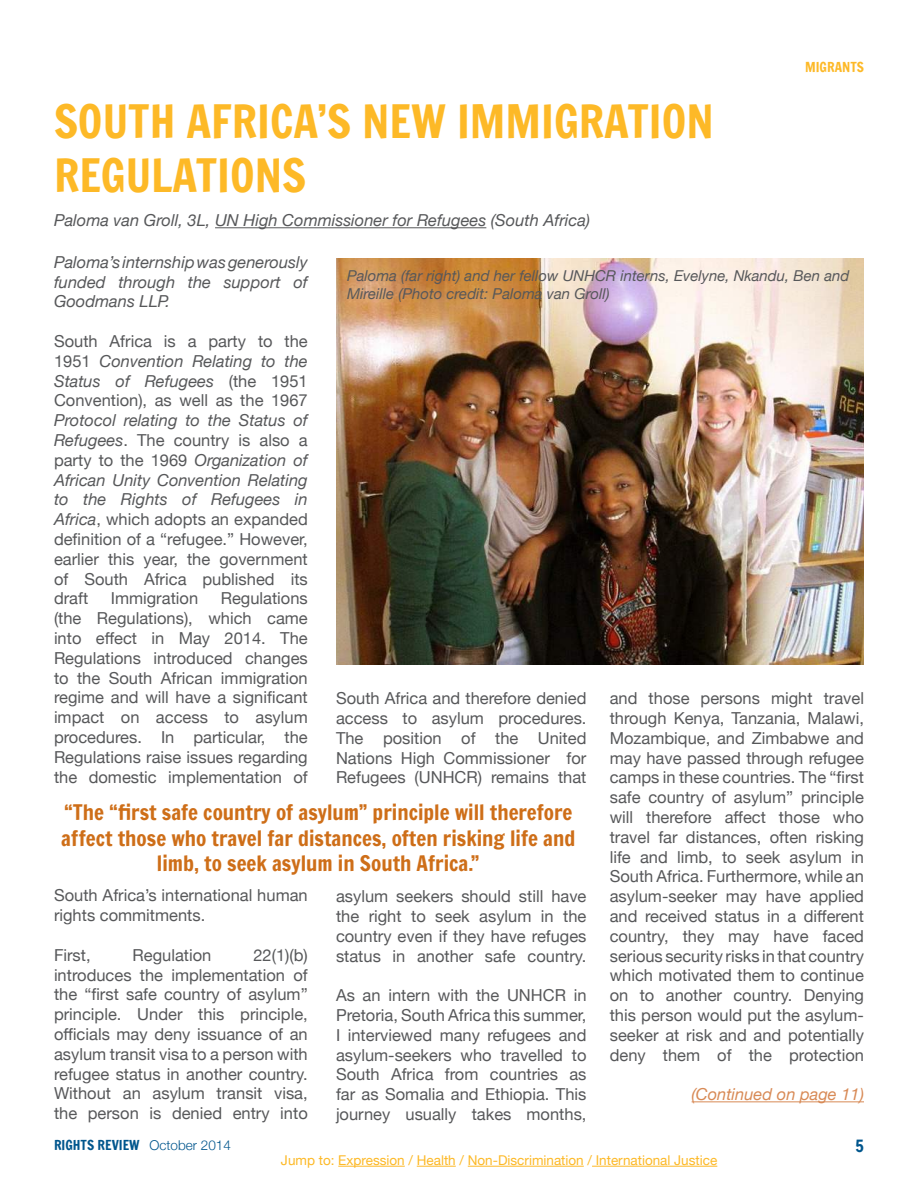
<style>
.page{position:relative;width:918px;height:1188px;background:#fff}
.page>*{position:absolute;margin:0;border:0;box-sizing:border-box;transform-origin:0 0}
.t1{font:45px/54px "Francois One";color:#fdb927}
.t2{font:21px/25.2px "Francois One";color:#ce6e18;text-align:center}
.t3{font:16.5px/19.8px "Helvetica Neue";color:#57585a;text-align:justify}
.t4{font:italic 16.5px/19.8px "Helvetica Neue";color:#57585a;text-align:justify}
.t5{font:italic 16.5px "Helvetica Neue";color:#d88a56}
.t6{font:16.5px "Francois One";color:#00568d}
.t7{font:italic 15px/18px "Helvetica Neue";color:#57585a}
.t8{font:13.5px "Helvetica Neue";color:#fdb927}
.t9{font:13.5px "Francois One";color:#00568d}
.t10{font:13.5px "Francois One";color:#fdb927}
.s1{font-style:italic}
.s2{font-family:"Helvetica Neue";font-weight:300}
</style>
<div class="page">
<hr style="left:692px;top:1101px;width:172px;height:1px;background:#d88a56">
<img style="left:336px;top:258px;width:528px;height:406px">
<hr style="left:215px;top:227px;width:271px;height:1px;background:#57585a">
<hr style="left:338px;top:1166px;width:67px;height:1px;background:#fdb927">
<hr style="left:417px;top:1166px;width:39px;height:1px;background:#fdb927">
<hr style="left:468px;top:1166px;width:116px;height:1px;background:#fdb927">
<hr style="left:592px;top:1166px;width:125px;height:1px;background:#fdb927">
<h1 class="t1" style="left:54px;top:94px;width:661px">SOUTH AFRICA’S NEW IMMIGRATION<br>REGULATIONS</h1>
<p class="t4" style="left:54px;top:211px;width:538px">Paloma van Groll, 3L, UN High Commissioner for Refugees (South Africa)</p>
<p class="t10" style="left:805px;top:57px;width:60px">MIGRANTS</p>
<p class="t4" style="left:54px;top:253px;width:255px">Paloma’s internship was generously funded through the support of Goodmans LLP.</p>
<p class="t3" style="left:54px;top:332px;width:255px">South Africa is a party to the 1951 <span class="s1">Convention Relating to the Status of Refugees</span> (the 1951<br>Convention), as well as the 1967</p>
<p class="t3" style="left:54px;top:411px;width:255px"><span class="s1">Protocol relating to the Status of Refugees</span>. The country is also a party to the 1969 <span class="s1">Organization of African Unity Convention Relating to the Rights of Refugees in Africa</span>, which adopts an expanded definition of a “refugee.” However, earlier this year, the government of South Africa published its draft</p>
<p class="t7" style="left:347px;top:267px;width:504px">Paloma (far right) and her fellow UNHCR interns, Evelyne, Nkandu, Ben and<br>Mireille (Photo credit: Paloma van Groll)</p>
<p class="t3" style="left:54px;top:590px;width:255px;text-indent:167px">Regulations (the Regulations), which came into effect in May 2014. The Regulations introduced changes to the South African immigration regime and will have a significant impact on access to asylum procedures. In particular, the Regulations raise issues regarding the domestic implementation of</p>
<p class="t3" style="left:111px;top:590px;width:89px">Immigration</p>
<p class="t3" style="left:336px;top:689px;width:252px">South Africa and therefore denied access to asylum procedures.<br>The position of the United Nations High Commissioner for Refugees (UNHCR) remains that</p>
<p class="t3" style="left:610px;top:689px;width:256px">and those persons might travel through Kenya, Tanzania, Malawi, Mozambique, and Zimbabwe and may have passed through refugee camps in these countries. The “first safe country of asylum” principle will therefore affect those who travel far distances, often risking life and limb, to seek asylum in South Africa. Furthermore, while an asylum-seeker may have applied and received status in a different country, they may have faced serious security risks in that country which motivated them to continue on to another country. Denying this person would put the asylum&shy;seeker at risk and and potentially deny them of the protection</p>
<p class="t5" style="left:692px;top:1082px;width:174px">(Continued on page 11)</p>
<p class="t2" style="left:61px;top:800px;width:516px">“The “first safe country of asylum” principle will therefore affect those who travel far distances, often risking life and limb, to seek asylum in South Africa.”</p>
<p class="t3" style="left:54px;top:887px;width:255px">South Africa’s international human rights commitments.</p>
<p class="t3" style="left:54px;top:946px;width:38px">First,</p>
<p class="t3" style="left:133px;top:946px;width:80px">Regulation</p>
<p class="t3" style="left:336px;top:887px;width:252px">asylum seekers should still have the right to seek asylum in the country even if they have refuges status in another safe country.</p>
<p class="t3" style="left:336px;top:986px;width:252px">As an intern with the UNHCR in Pretoria, South Africa this summer, I interviewed many refugees and asylum-seekers who travelled to South Africa from countries as far as Somalia and Ethiopia. This journey usually takes months,</p>
<p class="t3" style="left:54px;top:946px;width:255px;text-indent:199px">22(1)(b) introduces the implementation of the “first safe country of asylum” principle. Under this principle, officials may deny issuance of an asylum transit visa to a person with refugee status in another country.<br>Without an asylum transit visa, the person is denied entry into</p>
<p class="t9" style="left:54px;top:1135px;width:178px">RIGHTS REVIEW <span class="s2">October 2014</span></p>
<p class="t6" style="left:856px;top:1134px;width:10px">5</p>
<p class="t8" style="left:281px;top:1150px;width:438px">Jump to: Expression / Health / Non-Discrimination / International Justice</p>
</div>
